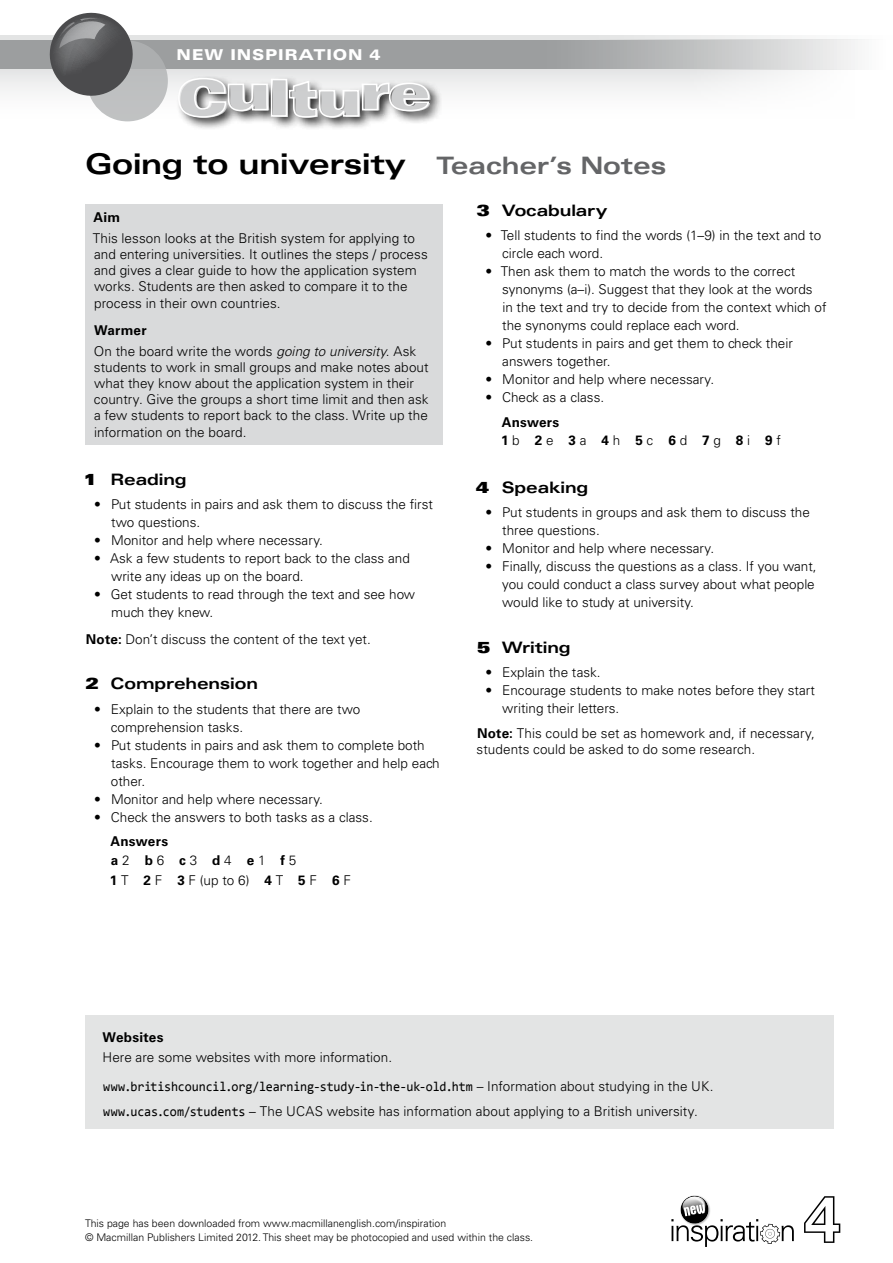
<style>
.page{position:relative;width:893px;height:1263px;background:#fff}
.page>*{position:absolute;margin:0;border:0;box-sizing:border-box;transform-origin:0 0}
.t1{font:66px "Helvetica Neue LT Std Bd Ou";color:#000}
.t2{font:50.4px "Univers LT Std X Black Ex";letter-spacing:-.05em;color:#c6c7c8}
.t3{font:700 expanded 28.5px "Univers LT Std";letter-spacing:-.01em;color:#000}
.t4{font:700 expanded 15.75px "Univers LT Std";letter-spacing:-.01em;color:#000}
.t5{font:900 expanded 15px "Univers LT Std";letter-spacing:.05em;color:#fff}
.t6{font:300 13.5px/18px "Univers LT Std";color:#000}
.t7{font:13.5px "Consolas";letter-spacing:-.01em;color:#000;scale:.95 1}
.t8{font:700 13.5px/18.3px "Univers LT Std";letter-spacing:.02em;color:#000}
.t9{font:300 10.5px/14.1px "Univers LT Std";color:#000}
.s1{font-size:24px;color:#646567}
.s2{font-weight:700}
.s3{font-style:italic}
.s4{font-family:"Univers LT Std X Black Ex";font-weight:400;font-stretch:normal}
.s5{font-weight:300}
.s6{font-family:"Univers LT Std";font-weight:300}
.s7{font-family:"Consolas";font-weight:400}
</style>
<div class="page">
<svg style="left:671px;top:1195px;width:123px;height:52px"></svg>
<svg style="left:0;top:39px;width:865px;height:31px;background:#b0b2b3"></svg>
<svg style="left:0;top:35px;width:785px;height:4px;background:#e5e6e6"></svg>
<div style="left:0;top:70px;width:893px;height:55px;background:linear-gradient(to bottom,#edeeee,#fff)"></div>
<div style="left:87px;top:41px;width:81px;height:80px;background:linear-gradient(to bottom,#aaacad,#c5c7c8);border-radius:50%"></div>
<svg style="left:50px;top:13px;width:83px;height:83px;background:#7a7a7c"></svg>
<svg style="left:175px;top:74px;width:268px;height:55px"></svg>
<svg style="left:177px;top:77px;width:92px;height:41px;background:#aaa"></svg>
<div style="left:271px;top:79px;width:16px;height:38px;border:2px solid #fff"></div>
<svg style="left:288px;top:79px;width:142px;height:39px"></svg>
<div style="left:85px;top:204px;width:357px;height:241px;background:#d9dadb"></div>
<div style="left:85px;top:1015px;width:748px;height:113px;background:#e3e4e4"></div>
<p class="t5" style="left:176px;top:46px;width:206px">NEW INSPIRATION 4</p>
<h2 class="t2" style="left:178px;top:69px;width:255px">Culture</h2>
<h3 class="t3" style="left:85px;top:147px;width:583px">Going to university <span class="s1">Teacher’s Notes</span></h3>
<p class="t8" style="left:94px;top:209px;width:28px">Aim</p>
<p class="t6" style="left:93px;top:230px;width:337px;line-height:16.2px">This lesson looks at the British system for applying to and entering universities. It outlines the steps / process and gives a clear guide to how the application system works. Students are then asked to compare it to the process in their own countries.</p>
<p class="t6" style="left:94px;top:320px;width:324px;line-height:20.4px"><span class="s2">Warmer<br></span>On the board write the words <span class="s3">going to university</span>. Ask</p>
<p class="t6" style="left:94px;top:359px;width:336px;line-height:16.2px">students to work in small groups and make notes about what they know about the application system in their country. Give the groups a short time limit and then ask a few students to report back to the class. Write up the information on the board.</p>
<p class="t4" style="left:83px;top:470px;width:105px"><span class="s4">1</span> Reading</p>
<p class="t6" style="left:111px;top:495px;width:323px;text-indent:-17px">• Put students in pairs and ask them to discuss the first two questions.</p>
<p class="t6" style="left:94px;top:531px;width:230px">• Monitor and help where necessary.</p>
<p class="t6" style="left:111px;top:549px;width:300px;text-indent:-17px">• Ask a few students to report back to the class and write any ideas up on the board.</p>
<p class="t6" style="left:111px;top:585px;width:305px;text-indent:-17px">• Get students to read through the text and see how much they knew.</p>
<p class="t6" style="left:86px;top:630px;width:286px"><span class="s2">Note:</span> Don’t discuss the content of the text yet.</p>
<p class="t4" style="left:85px;top:675px;width:174px"><span class="s4">2</span> Comprehension</p>
<p class="t6" style="left:111px;top:700px;width:251px;text-indent:-17px">• Explain to the students that there are two comprehension tasks.</p>
<p class="t6" style="left:111px;top:736px;width:330px;text-indent:-17px">• Put students in pairs and ask them to complete both tasks. Encourage them to work together and help each other.</p>
<p class="t6" style="left:94px;top:790px;width:230px">• Monitor and help where necessary.</p>
<p class="t6" style="left:94px;top:808px;width:280px">• Check the answers to both tasks as a class.</p>
<p class="t8" style="left:111px;top:832px;width:187px">Answers<br>a<span class="s5">2</span> b<span class="s5">6</span> c<span class="s5">3</span> d<span class="s5">4</span> e<span class="s5">1</span> f<span class="s5">5</span></p>
<p class="t6" style="left:110px;top:871px;width:243px"><span class="s2">1</span> T <span class="s2">2</span> F <span class="s2">3</span> F (up to 6) <span class="s2">4</span> T <span class="s2">5</span> F <span class="s2">6</span> F</p>
<p class="t4" style="left:476px;top:201px;width:133px"><span class="s4">3</span> Vocabulary</p>
<p class="t6" style="left:502px;top:226px;width:321px;text-indent:-17px">• Tell students to find the words (1–9) in the text and to circle each word.</p>
<p class="t6" style="left:502px;top:262px;width:326px;text-indent:-17px">• Then ask them to match the words to the correct synonyms (a–i). Suggest that they look at the words in the text and try to decide from the context which of the synonyms could replace each word.</p>
<p class="t6" style="left:502px;top:334px;width:292px;text-indent:-17px">• Put students in pairs and get them to check their answers together.</p>
<p class="t6" style="left:485px;top:370px;width:230px">• Monitor and help where necessary.</p>
<p class="t6" style="left:485px;top:388px;width:120px">• Check as a class.</p>
<p class="t8" style="left:501px;top:413px;width:281px">Answers<br>1 <span class="s5">b</span> 2 <span class="s5">e</span> 3 <span class="s5">a</span> 4 <span class="s5">h</span> 5 <span class="s5">c</span> 6 <span class="s5">d</span> 7 <span class="s5">g</span> 8 <span class="s5">i</span> 9 <span class="s5">f</span></p>
<p class="t4" style="left:476px;top:478px;width:114px"><span class="s4">4</span> Speaking</p>
<p class="t6" style="left:502px;top:503px;width:309px;text-indent:-17px">• Put students in groups and ask them to discuss the three questions.</p>
<p class="t6" style="left:485px;top:539px;width:230px">• Monitor and help where necessary.</p>
<p class="t6" style="left:502px;top:557px;width:316px;text-indent:-17px">• Finally, discuss the questions as a class. If you want, you could conduct a class survey about what people would like to study at university.</p>
<p class="t4" style="left:477px;top:638px;width:95px"><span class="s4">5</span> Writing</p>
<p class="t6" style="left:485px;top:663px;width:117px">• Explain the task.</p>
<p class="t6" style="left:502px;top:681px;width:314px;text-indent:-17px">• Encourage students to make notes before they start writing their letters.</p>
<p class="t6" style="left:477px;top:725px;width:340px;line-height:16.2px"><span class="s2">Note:</span> This could be set as homework and, if necessary, students could be asked to do some research.</p>
<p class="t8" style="left:103px;top:1028px;width:62px">Websites</p>
<p class="t6" style="left:103px;top:1048px;width:291px">Here are some websites with more information.</p>
<p class="t7" style="left:103px;top:1078px;width:644px">www.britishcouncil.org/learning-study-in-the-uk-old.htm <span class="s6">– Information about studying in the UK.</span></p>
<p class="t6" style="left:103px;top:1102px;width:596px"><span class="s7">www.ucas.com/students</span> – The UCAS website has information about applying to a British university.</p>
<p class="t9" style="left:85px;top:1216px;width:450px">This page has been downloaded from www.macmillanenglish.com/inspiration<br>© Macmillan Publishers Limited 2012. This sheet may be photocopied and used within the class.</p>
<h1 class="t1" style="left:801px;top:1177px;width:43px">4</h1>
</div>
